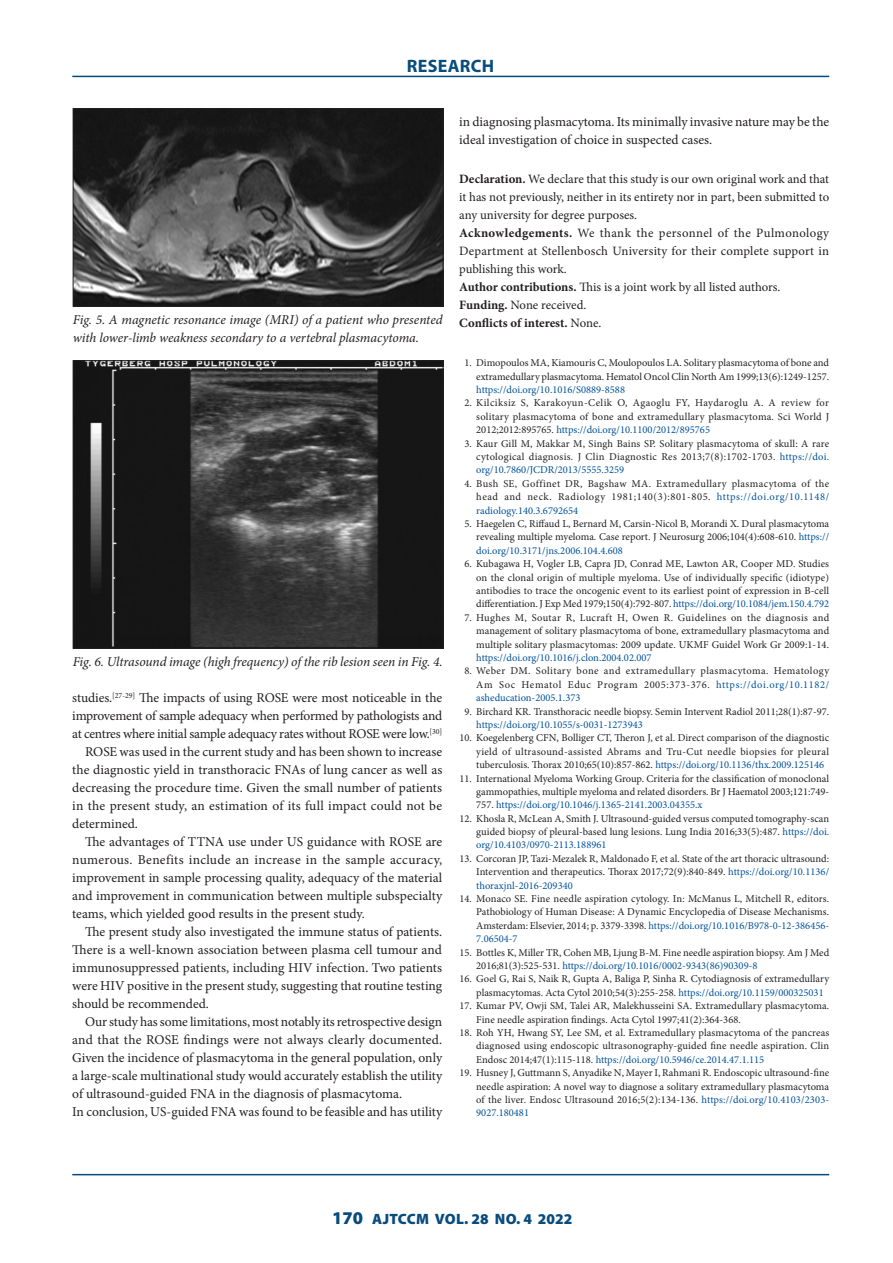
<style>
.page{position:relative;width:893px;height:1263px;background:#fff}
.page>*{position:absolute;margin:0;border:0;box-sizing:border-box;transform-origin:0 0}
.t1{font:700 18px "Myriad Pro";letter-spacing:.02em;color:#084c7e}
.t2{font:900 15px "Myriad Pro";letter-spacing:.005em;color:#084c7e}
.t3{font:13.5px/18px "Minion Pro";color:#231f20}
.t4{font:italic 13.5px/18px "Minion Pro";letter-spacing:-.005em;color:#231f20}
.t5{font:13.5px "Minion Pro";letter-spacing:-.02em;color:#231f20}
.t6{font:13.5px "Minion Pro";letter-spacing:.025em;color:#231f20}
.t7{font:12.75px/18px "Minion Pro";color:#231f20}
.t8{font:10.5px/13.4px "Minion Pro";color:#231f20;text-align:justify}
.t9{font:10.5px "Minion Pro";color:#01529a}
.s1{font-weight:700}
.s2{color:#01529a}
.s3{font-size:18px}
</style>
<div class="page">
<hr style="left:72px;top:1174px;width:757px;height:1px;background:#044c7e">
<hr style="left:72px;top:76px;width:757px;height:1px;background:#044c7e">
<img style="left:75px;top:110px;width:366px;height:194px">
<div style="left:73px;top:108px;width:370px;height:198px;border:1px solid #231f20"></div>
<img style="left:75px;top:362px;width:366px;height:284px">
<div style="left:73px;top:360px;width:370px;height:288px;border:1px solid #231f20"></div>
<h1 class="t1" style="left:407px;top:54px;width:89px">RESEARCH</h1>
<p class="t4" style="left:73px;top:311px;width:371px">Fig. 5. A magnetic resonance image (MRI) of a patient who presented with lower-limb weakness secondary to a vertebral plasmacytoma.</p>
<p class="t4" style="left:73px;top:653px;width:371px">Fig. 6. Ultrasound image (high frequency) of the rib lesion seen in Fig. 4.</p>
<p class="t3" style="left:72px;top:689px;width:371px">studies.<sup>[27-29]</sup> The impacts of using ROSE were most noticeable in the</p>
<p class="t5" style="left:72px;top:707px;width:371px">improvement of sample adequacy when performed by pathologists and</p>
<p class="t5" style="left:72px;top:725px;width:371px">at centres where initial sample adequacy rates without ROSE were low.<sup>[30]</sup></p>
<p class="t3" style="left:85px;top:743px;width:359px">ROSE was used in the current study and has been shown to increase</p>
<p class="t3" style="left:72px;top:761px;width:372px">the diagnostic yield in transthoracic FNAs of lung cancer as well as</p>
<p class="t3" style="left:72px;top:779px;width:371px">decreasing the procedure time. Given the small number of patients</p>
<p class="t3" style="left:72px;top:797px;width:371px">in the present study, an estimation of its full impact could not be</p>
<p class="t3" style="left:72px;top:815px;width:67px">determined.</p>
<p class="t3" style="left:85px;top:833px;width:359px">The advantages of TTNA use under US guidance with ROSE are</p>
<p class="t6" style="left:72px;top:851px;width:371px">numerous. Benefits include an increase in the sample accuracy,</p>
<p class="t3" style="left:72px;top:869px;width:371px">improvement in sample processing quality, adequacy of the material</p>
<p class="t3" style="left:72px;top:887px;width:371px">and improvement in communication between multiple subspecialty</p>
<p class="t3" style="left:72px;top:905px;width:294px">teams, which yielded good results in the present study.</p>
<p class="t3" style="left:85px;top:923px;width:359px">The present study also investigated the immune status of patients.</p>
<p class="t3" style="left:72px;top:941px;width:371px">There is a well-known association between plasma cell tumour and</p>
<p class="t3" style="left:72px;top:959px;width:371px">immunosuppressed patients, including HIV infection. Two patients</p>
<p class="t3" style="left:72px;top:977px;width:371px">were HIV positive in the present study, suggesting that routine testing</p>
<p class="t3" style="left:72px;top:995px;width:138px">should be recommended.</p>
<p class="t3" style="left:85px;top:1013px;width:359px">Our study has some limitations, most notably its retrospective design</p>
<p class="t3" style="left:72px;top:1031px;width:371px">and that the ROSE findings were not always clearly documented.</p>
<p class="t3" style="left:72px;top:1049px;width:371px">Given the incidence of plasmacytoma in the general population, only</p>
<p class="t3" style="left:72px;top:1067px;width:371px">a large-scale multinational study would accurately establish the utility</p>
<p class="t3" style="left:72px;top:1085px;width:331px">of ultrasound-guided FNA in the diagnosis of plasmacytoma.</p>
<p class="t3" style="left:72px;top:1103px;width:371px">In conclusion, US-guided FNA was found to be feasible and has utility</p>
<p class="t3" style="left:459px;top:113px;width:371px">in diagnosing plasmacytoma. Its minimally invasive nature may be the ideal investigation of choice in suspected cases.</p>
<p class="t7" style="left:459px;top:170px;width:371px"><span class="s1">Declaration.</span> We declare that this study is our own original work and that it has not previously, neither in its entirety nor in part, been submitted to any university for degree purposes.<br><span class="s1">Acknowledgements.</span> We thank the personnel of the Pulmonology Department at Stellenbosch University for their complete support in publishing this work.<br><span class="s1">Author contributions.</span> This is a joint work by all listed authors.<br><span class="s1">Funding.</span> None received.<br><span class="s1">Conflicts of interest.</span> None.</p>
<p class="t8" style="left:465px;top:356px;width:366px;text-align:right">1. Dimopoulos MA, Kiamouris C, Moulopoulos LA. Solitary plasmacytoma of bone and extramedullary plasmacytoma. Hematol Oncol Clin North Am 1999;13(6):1249-1257.</p>
<p class="t9" style="left:476px;top:383px;width:150px">https://doi.org/10.1016/S0889-8588</p>
<p class="t8" style="left:476px;top:396px;width:354px;text-indent:-12px">2. Kilciksiz S, Karakoyun-Celik O, Agaoglu FY, Haydaroglu A. A review for solitary plasmacytoma of bone and extramedullary plasmacytoma. Sci World J 2012;2012:895765. <span class="s2">https://doi.org/10.1100/2012/895765</span></p>
<p class="t8" style="left:476px;top:437px;width:354px;text-indent:-12px">3. Kaur Gill M, Makkar M, Singh Bains SP. Solitary plasmacytoma of skull: A rare cytological diagnosis. J Clin Diagnostic Res 2013;7(8):1702-1703. <span class="s2">https://doi. org/10.7860/JCDR/2013/5555.3259</span></p>
<p class="t8" style="left:476px;top:477px;width:354px;text-indent:-12px">4. Bush SE, Goffinet DR, Bagshaw MA. Extramedullary plasmacytoma of the head and neck. Radiology 1981;140(3):801-805. <span class="s2">https://doi.org/10.1148/ radiology.140.3.6792654</span></p>
<p class="t8" style="left:476px;top:517px;width:354px;text-indent:-12px">5. Haegelen C, Riffaud L, Bernard M, Carsin-Nicol B, Morandi X. Dural plasmacytoma revealing multiple myeloma. Case report. J Neurosurg 2006;104(4):608-610. <span class="s2">https:// doi.org/10.3171/jns.2006.104.4.608</span></p>
<p class="t8" style="left:476px;top:557px;width:354px;text-indent:-12px">6. Kubagawa H, Vogler LB, Capra JD, Conrad ME, Lawton AR, Cooper MD. Studies on the clonal origin of multiple myeloma. Use of individually specific (idiotype) antibodies to trace the oncogenic event to its earliest point of expression in B-cell differentiation. J Exp Med 1979;150(4):792-807. <span class="s2">https://doi.org/10.1084/jem.150.4.792</span></p>
<p class="t8" style="left:476px;top:611px;width:355px;text-indent:-12px">7. Hughes M, Soutar R, Lucraft H, Owen R. Guidelines on the diagnosis and management of solitary plasmacytoma of bone, extramedullary plasmacytoma and multiple solitary plasmacytomas: 2009 update. UKMF Guidel Work Gr 2009:1-14.</p>
<p class="t9" style="left:476px;top:650px;width:177px">https://doi.org/10.1016/j.clon.2004.02.007</p>
<p class="t8" style="left:476px;top:664px;width:354px;text-indent:-12px">8. Weber DM. Solitary bone and extramedullary plasmacytoma. Hematology Am Soc Hematol Educ Program 2005:373-376. <span class="s2">https://doi.org/10.1182/ asheducation-2005.1.373</span></p>
<p class="t8" style="left:465px;top:704px;width:366px">9. Birchard KR. Transthoracic needle biopsy. Semin Intervent Radiol 2011;28(1):87-97.</p>
<p class="t9" style="left:476px;top:717px;width:168px">https://doi.org/10.1055/s-0031-1273943</p>
<p class="t8" style="left:476px;top:731px;width:354px;text-indent:-17px">10. Koegelenberg CFN, Bolliger CT, Theron J, et al. Direct comparison of the diagnostic yield of ultrasound-assisted Abrams and Tru-Cut needle biopsies for pleural tuberculosis. Thorax 2010;65(10):857-862. <span class="s2">https://doi.org/10.1136/thx.2009.125146</span></p>
<p class="t8" style="left:476px;top:771px;width:354px;text-indent:-17px">11. International Myeloma Working Group. Criteria for the classification of monoclonal gammopathies, multiple myeloma and related disorders. Br J Haematol 2003;121:749- 757. <span class="s2">https://doi.org/10.1046/j.1365-2141.2003.04355.x</span></p>
<p class="t8" style="left:476px;top:812px;width:354px;text-indent:-17px">12. Khosla R, McLean A, Smith J. Ultrasound-guided versus computed tomography-scan guided biopsy of pleural-based lung lesions. Lung India 2016;33(5):487. <span class="s2">https://doi. org/10.4103/0970-2113.188961</span></p>
<p class="t8" style="left:476px;top:852px;width:354px;text-indent:-17px">13. Corcoran JP, Tazi-Mezalek R, Maldonado F, et al. State of the art thoracic ultrasound:<br>Intervention and therapeutics. Thorax 2017;72(9):840-849. <span class="s2">https://doi.org/10.1136/ thoraxjnl-2016-209340</span></p>
<p class="t8" style="left:476px;top:892px;width:354px;text-indent:-17px">14. Monaco SE. Fine needle aspiration cytology. In: McManus L, Mitchell R, editors.<br>Pathobiology of Human Disease: A Dynamic Encyclopedia of Disease Mechanisms.<br>Amsterdam: Elsevier, 2014; p. 3379-3398. <span class="s2">https://doi.org/10.1016/B978-0-12-386456- 7.06504-7</span></p>
<p class="t8" style="left:476px;top:946px;width:354px;text-indent:-17px">15. Bottles K, Miller TR, Cohen MB, Ljung B-M. Fine needle aspiration biopsy. Am J Med<br>2016;81(3):525-531. <span class="s2">https://doi.org/10.1016/0002-9343(86)90309-8</span></p>
<p class="t8" style="left:476px;top:972px;width:354px;text-indent:-17px">16. Goel G, Rai S, Naik R, Gupta A, Baliga P, Sinha R. Cytodiagnosis of extramedullary plasmacytomas. Acta Cytol 2010;54(3):255-258. <span class="s2">https://doi.org/10.1159/000325031</span></p>
<p class="t8" style="left:476px;top:999px;width:354px;text-indent:-17px">17. Kumar PV, Owji SM, Talei AR, Malekhusseini SA. Extramedullary plasmacytoma.<br>Fine needle aspiration findings. Acta Cytol 1997;41(2):364-368.</p>
<p class="t8" style="left:476px;top:1026px;width:355px;text-indent:-17px">18. Roh YH, Hwang SY, Lee SM, et al. Extramedullary plasmacytoma of the pancreas diagnosed using endoscopic ultrasonography-guided fine needle aspiration. Clin Endosc 2014;47(1):115-118. <span class="s2">https://doi.org/10.5946/ce.2014.47.1.115</span></p>
<p class="t8" style="left:476px;top:1066px;width:354px;text-indent:-17px">19. Husney J, Guttmann S, Anyadike N, Mayer I, Rahmani R. Endoscopic ultrasound-fine needle aspiration: A novel way to diagnose a solitary extramedullary plasmacytoma of the liver. Endosc Ultrasound 2016;5(2):134-136. <span class="s2">https://doi.org/10.4103/2303- 9027.180481</span></p>
<h2 class="t2" style="left:332px;top:1210px;width:242px"><span class="s3">170</span> AJTCCM VOL. 28 NO. 4 2022</h2>
</div>
